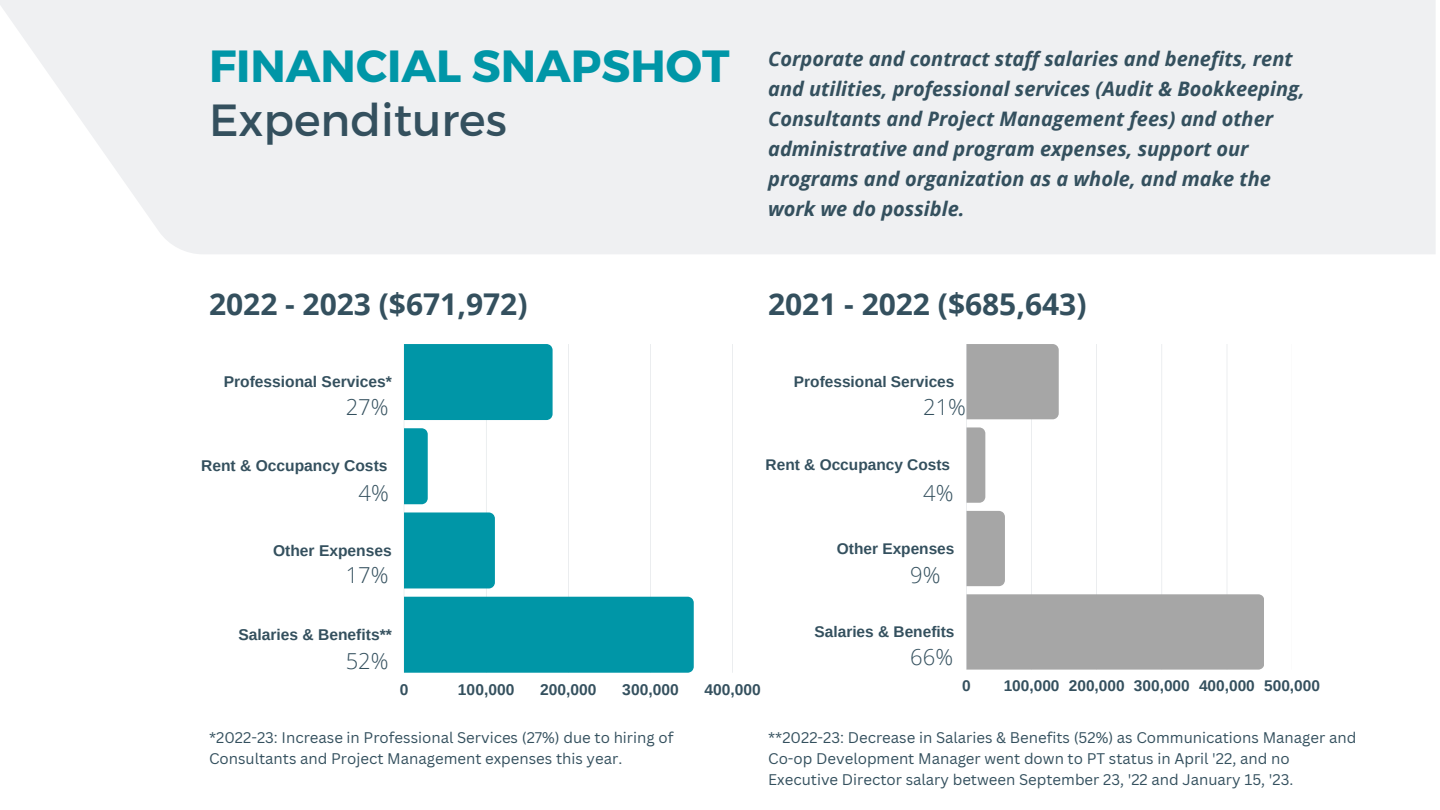
<style>
.page{position:relative;width:1440px;height:810px;background:#fff}
.page>*{position:absolute;margin:0;border:0;box-sizing:border-box;transform-origin:0 0}
.t1{font:700 45px "Montserrat";color:#0096a7}
.t2{font:45px "Montserrat";color:#34505e}
.t3{font:700 30px "Open Sans";color:#34505e}
.t4{font:300 22px "Open Sans";color:#34505e}
.t5{font:italic 700 20px/30px "Open Sans";color:#34505e}
.t6{font:700 15.6px "Arimo";color:#34505e}
.t7{font:700 15.5px "Arimo";color:#34505e}
.t8{font:15px/21px "Canva Sans";color:#34505e}
</style>
<div class="page">
<svg style="left:966px;top:344px;width:292px;height:326px"></svg>
<div style="left:967px;top:344px;width:92px;height:75px;background:#a6a6a6"></div>
<svg style="left:979px;top:427px;width:6px;height:76px"></svg>
<svg style="left:999px;top:511px;width:6px;height:75px"></svg>
<svg style="left:1258px;top:594px;width:6px;height:76px"></svg>
<div style="left:0;top:0;width:1436px;height:254px;background:#eff0f2"></div>
<svg style="left:404px;top:344px;width:329px;height:329px"></svg>
<svg style="left:547px;top:344px;width:6px;height:76px"></svg>
<svg style="left:422px;top:428px;width:6px;height:76px"></svg>
<div style="left:404px;top:512px;width:91px;height:76px;background:#0096a7"></div>
<svg style="left:688px;top:597px;width:6px;height:76px"></svg>
<p class="t1" style="left:209px;top:37px;width:522px">FINANCIAL SNAPSHOT</p>
<p class="t2" style="left:209px;top:91px;width:299px">Expenditures</p>
<p class="t5" style="left:768px;top:43px;width:538px">Corporate and contract staff salaries and benefits, rent and utilities, professional services (Audit &amp; Bookkeeping, Consultants and Project Management fees) and other administrative and program expenses, support our programs and organization as a whole, and make the work we do possible.</p>
<p class="t3" style="left:209px;top:283px;width:320px">2022 - 2023 ($671,972)</p>
<p class="t3" style="left:768px;top:283px;width:320px">2021 - 2022 ($685,643)</p>
<p class="t6" style="left:224px;top:373px;width:170px">Professional Services*</p>
<p class="t7" style="left:794px;top:373px;width:162px">Professional Services</p>
<p class="t4" style="left:346px;top:392px;width:44px">27%</p>
<p class="t4" style="left:923px;top:392px;width:44px">21%</p>
<p class="t6" style="left:201px;top:457px;width:188px">Rent &amp; Occupancy Costs</p>
<p class="t7" style="left:766px;top:456px;width:186px">Rent &amp; Occupancy Costs</p>
<p class="t4" style="left:359px;top:478px;width:32px">4%</p>
<p class="t4" style="left:923px;top:478px;width:32px">4%</p>
<p class="t6" style="left:273px;top:541px;width:120px">Other Expenses</p>
<p class="t7" style="left:837px;top:540px;width:119px">Other Expenses</p>
<p class="t4" style="left:346px;top:560px;width:44px">17%</p>
<p class="t4" style="left:910px;top:560px;width:32px">9%</p>
<p class="t6" style="left:238px;top:626px;width:155px">Salaries &amp; Benefits**</p>
<p class="t7" style="left:815px;top:623px;width:141px">Salaries &amp; Benefits</p>
<p class="t4" style="left:346px;top:645px;width:44px">52%</p>
<p class="t4" style="left:910px;top:642px;width:44px">66%</p>
<p class="t6" style="left:400px;top:681px;width:10px">0</p>
<p class="t6" style="left:458px;top:681px;width:58px">100,000</p>
<p class="t6" style="left:540px;top:681px;width:58px">200,000</p>
<p class="t6" style="left:622px;top:681px;width:58px">300,000</p>
<p class="t6" style="left:704px;top:681px;width:58px">400,000</p>
<p class="t7" style="left:962px;top:677px;width:10px">0</p>
<p class="t7" style="left:1004px;top:677px;width:57px">100,000</p>
<p class="t7" style="left:1069px;top:677px;width:57px">200,000</p>
<p class="t7" style="left:1134px;top:677px;width:57px">300,000</p>
<p class="t7" style="left:1199px;top:677px;width:57px">400,000</p>
<p class="t7" style="left:1264px;top:677px;width:57px">500,000</p>
<p class="t8" style="left:209px;top:727px;width:466px">*2022-23: Increase in Professional Services (27%) due to hiring of<br>Consultants and Project Management expenses this year.</p>
<p class="t8" style="left:768px;top:727px;width:590px">**2022-23: Decrease in Salaries &amp; Benefits (52%) as Communications Manager and<br>Co-op Development Manager went down to PT status in April '22, and no<br>Executive Director salary between September 23, '22 and January 15, '23.</p>
</div>
